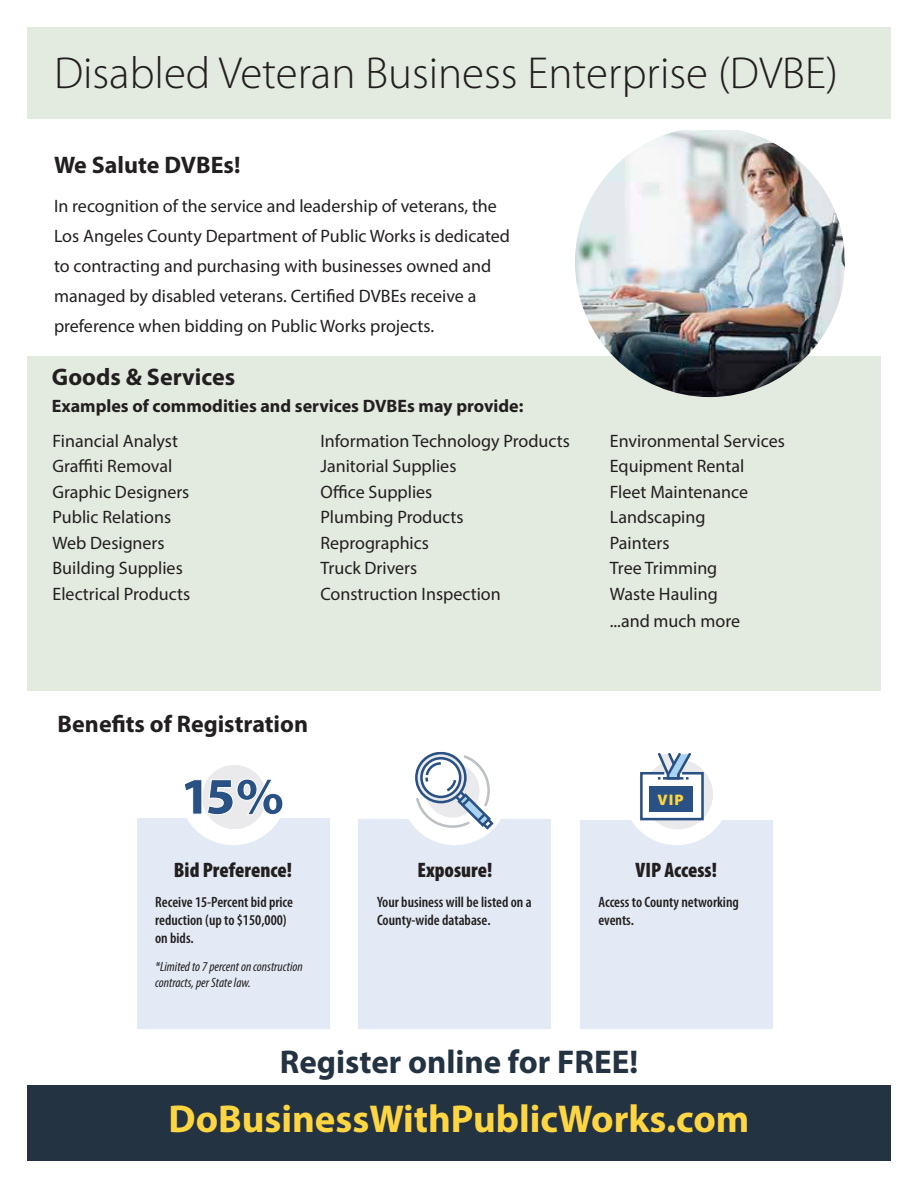
<style>
.page{position:relative;width:918px;height:1188px;background:#fff}
.page>*{position:absolute;margin:0;border:0;box-sizing:border-box;transform-origin:0 0}
.t1{font:900 52.95px "Myriad Pro";color:#2a5184}
.t2{font:300 45px "Myriad Pro";color:#231f20}
.t3{font:700 39px "Myriad Pro";color:#ffd541}
.t4{font:700 33px "Myriad Pro";color:#243342}
.t5{font:700 24px "Myriad Pro";color:#231f20}
.t6{font:900 condensed 21px "Myriad Pro";color:#231f20}
.t7{font:18px/30px "Myriad Pro";color:#231f20}
.t8{font:700 18px "Myriad Pro";color:#231f20}
.t9{font:900 15.3px "Myriad Pro";color:#ffd541}
.t10{font:600 condensed 15px/18px "Myriad Pro";color:#231f20}
.t11{font:italic condensed 13.5px/16.2px "Myriad Pro";color:#231f20}
</style>
<div class="page">
<div style="left:27px;top:356px;width:853px;height:335px;background:#e3eae0"></div>
<div style="left:27px;top:27px;width:864px;height:92px;background:#e3eae0"></div>
<div style="left:27px;top:1085px;width:864px;height:76px;background:#243342"></div>
<img style="left:575px;top:130px;width:270px;height:267px">
<div style="left:137px;top:819px;width:192px;height:210px;background:#e4eaf5"></div>
<div style="left:179px;top:737px;width:108px;height:108px;background:#fff;border-radius:50%"></div>
<div style="left:202px;top:765px;width:64px;height:64px;background:#eaeaec;border-radius:50%"></div>
<svg style="left:202px;top:778px;width:64px;height:38px"></svg>
<div style="left:359px;top:819px;width:192px;height:210px;background:#e4eaf5"></div>
<div style="left:401px;top:737px;width:108px;height:108px;background:#fff;border-radius:50%"></div>
<svg style="left:415px;top:753px;width:79px;height:77px"></svg>
<div style="left:580px;top:820px;width:193px;height:209px;background:#e4eaf5"></div>
<div style="left:623px;top:737px;width:108px;height:108px;background:#fff;border-radius:50%"></div>
<div style="left:643px;top:759px;width:70px;height:70px;background:#eaeaec;border-radius:50%"></div>
<svg style="left:640px;top:753px;width:65px;height:68px"></svg>
<div style="left:649px;top:787px;width:44px;height:25px;background:#2a5184"></div>
<h2 class="t2" style="left:54px;top:48px;width:785px">Disabled Veteran Business Enterprise (DVBE)</h2>
<h3 class="t5" style="left:54px;top:149px;width:188px">We Salute DVBEs!</h3>
<p class="t7" style="left:54px;top:190px;width:458px">In recognition of the service and leadership of veterans, the Los Angeles County Department of Public Works is dedicated to contracting and purchasing with businesses owned and managed by disabled veterans. Certified DVBEs receive a preference when bidding on Public Works projects.</p>
<h3 class="t5" style="left:52px;top:361px;width:185px">Goods &amp; Services</h3>
<p class="t8" style="left:52px;top:394px;width:473px">Examples of commodities and services DVBEs may provide:</p>
<p class="t7" style="left:53px;top:426px;width:127px">Financial Analyst</p>
<p class="t7" style="left:320px;top:426px;width:251px">Information Technology Products</p>
<p class="t7" style="left:610px;top:426px;width:177px">Environmental Services</p>
<p class="t7" style="left:53px;top:451px;width:121px">Graffiti Removal</p>
<p class="t7" style="left:320px;top:451px;width:138px">Janitorial Supplies</p>
<p class="t7" style="left:610px;top:451px;width:136px">Equipment Rental</p>
<p class="t7" style="left:53px;top:477px;width:138px">Graphic Designers</p>
<p class="t7" style="left:320px;top:477px;width:114px">Office Supplies</p>
<p class="t7" style="left:610px;top:477px;width:140px">Fleet Maintenance</p>
<p class="t7" style="left:53px;top:502px;width:120px">Public Relations</p>
<p class="t7" style="left:320px;top:502px;width:145px">Plumbing Products</p>
<p class="t7" style="left:610px;top:502px;width:97px">Landscaping</p>
<p class="t7" style="left:53px;top:528px;width:114px">Web Designers</p>
<p class="t7" style="left:320px;top:528px;width:110px">Reprographics</p>
<p class="t7" style="left:610px;top:528px;width:61px">Painters</p>
<p class="t7" style="left:53px;top:553px;width:132px">Building Supplies</p>
<p class="t7" style="left:320px;top:553px;width:98px">Truck Drivers</p>
<p class="t7" style="left:610px;top:553px;width:109px">Tree Trimming</p>
<p class="t7" style="left:53px;top:579px;width:139px">Electrical Products</p>
<p class="t7" style="left:320px;top:579px;width:182px">Construction Inspection</p>
<p class="t7" style="left:610px;top:580px;width:132px;line-height:27.2px">Waste Hauling ...and much more</p>
<h3 class="t5" style="left:58px;top:708px;width:252px">Benefits of Registration</h3>
<h1 class="t1" style="left:180px;top:766px;width:106px">15%</h1>
<p class="t6" style="left:174px;top:858px;width:120px">Bid Preference!</p>
<p class="t10" style="left:155px;top:893px;width:140px">Receive 15-Percent bid price reduction (up to $150,000) on bids.</p>
<p class="t11" style="left:155px;top:958px;width:149px">*Limited to 7 percent on construction contracts, per State law.</p>
<p class="t6" style="left:417px;top:858px;width:77px">Exposure!</p>
<p class="t10" style="left:377px;top:893px;width:156px">Your business will be listed on a<br>County-wide database.</p>
<p class="t9" style="left:657px;top:791px;width:28px">VIP</p>
<p class="t6" style="left:636px;top:858px;width:83px">VIP Access!</p>
<p class="t10" style="left:598px;top:893px;width:142px">Access to County networking events.</p>
<h3 class="t4" style="left:280px;top:1041px;width:360px">Register online for FREE!</h3>
<h3 class="t3" style="left:169px;top:1093px;width:582px">DoBusinessWithPublicWorks.com</h3>
</div>
